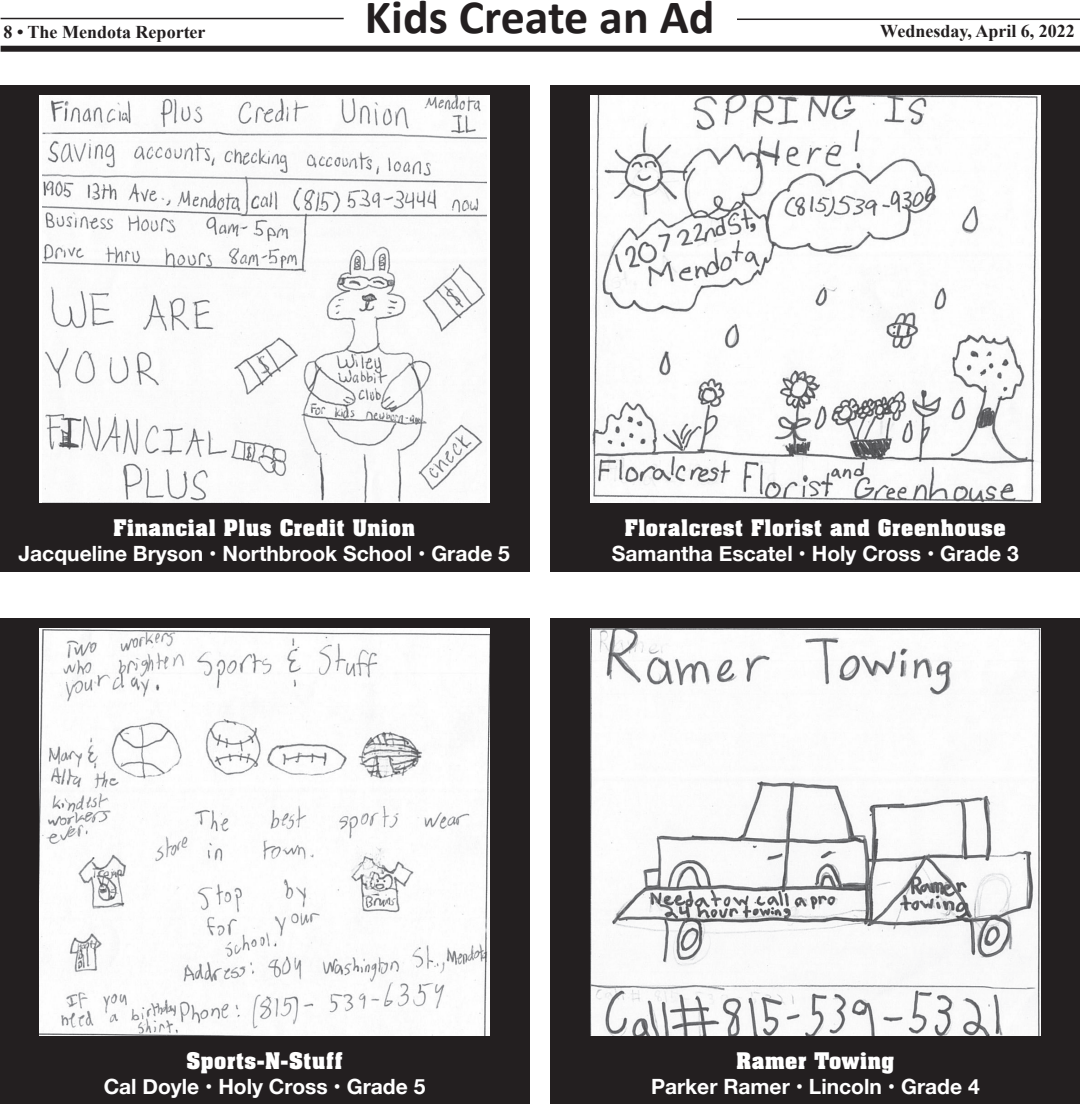
<style>
.page{position:relative;width:1080px;height:1107px;background:#fff}
.page>*{position:absolute;margin:0;border:0;box-sizing:border-box;transform-origin:0 0}
.t1{font:700 48px "Calibri";color:#231f20}
.t2{font:700 22.5px "Aachen BT";color:#fff}
.t3{font:700 21px "Helvetica Neue";color:#fff}
.t4{font:700 18px "Times New Roman";color:#231f20}
</style>
<div class="page">
<div style="left:1px;top:46px;width:1078px;height:6px;background:#231f20"></div>
<hr style="left:1px;top:18px;width:342px;height:1px;background:#231f20">
<hr style="left:737px;top:19px;width:342px;height:1px;background:#231f20">
<div style="left:0;top:85px;width:529px;height:486px;background:#231f20"></div>
<img style="left:42px;top:95px;width:444px;height:408px">
<div style="left:0;top:618px;width:529px;height:486px;background:#231f20"></div>
<img style="left:39px;top:629px;width:450px;height:407px">
<div style="left:550px;top:85px;width:529px;height:486px;background:#231f20"></div>
<img style="left:590px;top:95px;width:450px;height:408px">
<div style="left:550px;top:618px;width:529px;height:486px;background:#231f20"></div>
<img style="left:590px;top:629px;width:450px;height:407px">
<p class="t4" style="left:4px;top:19px;width:203px">8 • The Mendota Reporter</p>
<h1 class="t1" style="left:365px;top:-13px;width:351px">Kids Create an Ad</h1>
<p class="t4" style="left:880px;top:18px;width:196px">Wednesday, April 6, 2022</p>
<p class="t2" style="left:113px;top:513px;width:303px">Financial Plus Credit Union</p>
<p class="t3" style="left:19px;top:537px;width:493px">Jacqueline Bryson • Northbrook School • Grade 5</p>
<p class="t2" style="left:624px;top:513px;width:383px">Floralcrest Florist and Greenhouse</p>
<p class="t3" style="left:612px;top:537px;width:408px">Samantha Escatel • Holy Cross • Grade 3</p>
<p class="t2" style="left:186px;top:1047px;width:158px">Sports-N-Stuff</p>
<p class="t3" style="left:104px;top:1070px;width:323px">Cal Doyle • Holy Cross • Grade 5</p>
<p class="t2" style="left:736px;top:1047px;width:160px">Ramer Towing</p>
<p class="t3" style="left:651px;top:1070px;width:330px">Parker Ramer • Lincoln • Grade 4</p>
</div>
